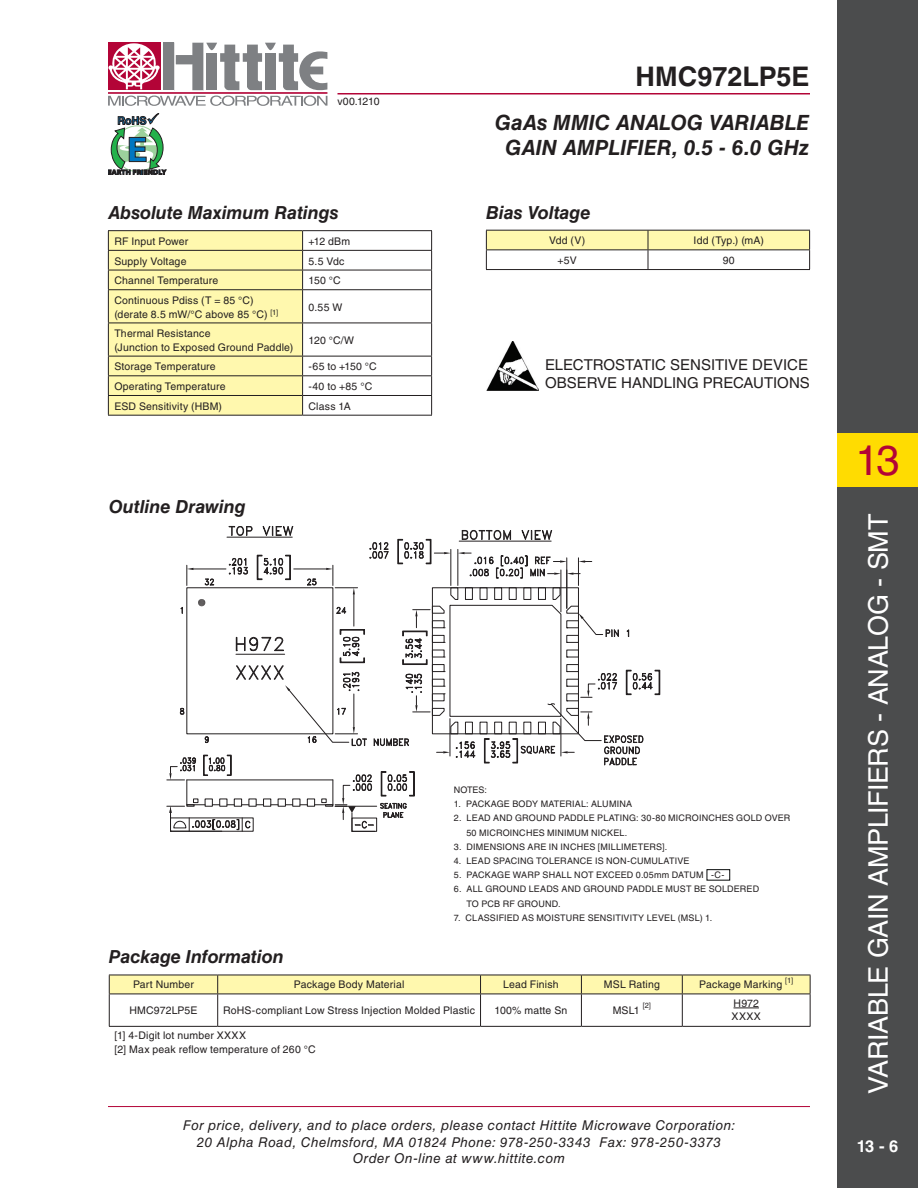
<style>
.page{position:relative;width:918px;height:1188px;background:#fff}
.page>*{position:absolute;margin:0;border:0;box-sizing:border-box;transform-origin:0 0}
.t1{font:42px "Helvetica LT Std";color:#b30437}
.t2{font:27px "Helvetica LT Std";letter-spacing:-.01em;color:#fff}
.t3{font:700 27px "Helvetica LT Std";color:#231f20}
.t4{font:italic 700 21px/25.2px "Helvetica LT Std";letter-spacing:.005em;color:#231f20;text-align:center}
.t5{font:italic 700 18px "Helvetica LT Std";letter-spacing:-.005em;color:#231f20}
.t6{font:700 16.5px "Helvetica LT Std";color:#fff}
.t7{font:15px "Helvetica LT Std";letter-spacing:-.005em;color:#231f20}
.t8{font:italic 13.5px/16.5px "Helvetica LT Std";letter-spacing:.03em;color:#231f20;text-align:center}
.t9{font:10.5px/13.5px "Helvetica LT Std";letter-spacing:.015em;color:#231f20}
.t10{font:9px "Helvetica LT Std";letter-spacing:.02em;color:#231f20}
.t11{font:7.5px "Helvetica LT Std";color:#231f20}
</style>
<div class="page">
<hr style="left:108px;top:1106px;width:702px;height:1px;background:#b30437">
<div style="left:163px;top:43px;width:11px;height:47px;background:#7e8083"></div>
<div style="left:108px;top:43px;width:52px;height:47px;background:#b30437"></div>
<hr style="left:108px;top:92px;width:219px;height:2px;background:#b30437">
<svg style="left:176px;top:43px;width:151px;height:47px"></svg>
<svg style="left:108px;top:96px;width:219px;height:10px"></svg>
<svg style="left:108px;top:43px;width:52px;height:46px"></svg>
<hr style="left:338px;top:93px;width:472px;height:1px;background:#b30437">
<svg style="left:108px;top:113px;width:58px;height:62px"></svg>
<div style="left:837px;top:0;width:81px;height:1188px;background:#4b4c4d"></div>
<div style="left:837px;top:433px;width:81px;height:54px;background:#ffdc01"></div>
<svg style="left:167px;top:525px;width:493px;height:307px"></svg>
<hr style="left:108px;top:230px;width:195px;height:1px;background:#231f20">
<hr style="left:303px;top:230px;width:129px;height:1px;background:#231f20">
<hr style="left:303px;top:250px;width:129px;height:1px;background:#231f20">
<hr style="left:303px;top:270px;width:129px;height:1px;background:#231f20">
<svg style="left:431px;top:231px;width:1px;height:58px"></svg>
<hr style="left:303px;top:289px;width:129px;height:1px;background:#231f20">
<hr style="left:431px;top:290px;width:1px;height:33px;background:#231f20">
<hr style="left:303px;top:323px;width:129px;height:1px;background:#231f20">
<hr style="left:431px;top:323px;width:1px;height:33px;background:#231f20">
<hr style="left:303px;top:356px;width:129px;height:1px;background:#231f20">
<hr style="left:303px;top:375px;width:129px;height:1px;background:#231f20">
<svg style="left:108px;top:231px;width:195px;height:184px;background:#f5eea7"></svg>
<svg style="left:431px;top:356px;width:1px;height:59px"></svg>
<hr style="left:108px;top:395px;width:195px;height:1px;background:#231f20">
<hr style="left:108px;top:415px;width:195px;height:1px;background:#231f20">
<hr style="left:303px;top:395px;width:129px;height:1px;background:#231f20">
<hr style="left:303px;top:415px;width:129px;height:1px;background:#231f20">
<img style="left:486px;top:341px;width:52px;height:50px">
<svg style="left:486px;top:230px;width:324px;height:39px"></svg>
<hr style="left:486px;top:269px;width:162px;height:1px;background:#231f20">
<hr style="left:648px;top:269px;width:162px;height:1px;background:#231f20">
<div style="left:707px;top:869px;width:23px;height:12px;border:1px solid #070909"></div>
<svg style="left:109px;top:975px;width:702px;height:19px;background:#f0e9a4"></svg>
<hr style="left:109px;top:994px;width:109px;height:1px;background:#231f20">
<hr style="left:109px;top:994px;width:1px;height:32px;background:#231f20">
<hr style="left:218px;top:994px;width:263px;height:1px;background:#231f20">
<hr style="left:217px;top:994px;width:1px;height:32px;background:#231f20">
<hr style="left:481px;top:994px;width:100px;height:1px;background:#231f20">
<hr style="left:480px;top:994px;width:1px;height:32px;background:#231f20">
<hr style="left:581px;top:994px;width:101px;height:1px;background:#231f20">
<hr style="left:581px;top:994px;width:1px;height:32px;background:#231f20">
<hr style="left:682px;top:994px;width:129px;height:1px;background:#231f20">
<hr style="left:682px;top:994px;width:1px;height:32px;background:#231f20">
<hr style="left:810px;top:994px;width:1px;height:32px;background:#231f20">
<hr style="left:109px;top:1026px;width:109px;height:1px;background:#231f20">
<hr style="left:218px;top:1026px;width:263px;height:1px;background:#231f20">
<hr style="left:481px;top:1026px;width:100px;height:1px;background:#231f20">
<hr style="left:581px;top:1026px;width:101px;height:1px;background:#231f20">
<hr style="left:682px;top:1026px;width:129px;height:1px;background:#231f20">
<svg style="left:734px;top:1008px;width:25px;height:1px"></svg>
<p class="t9" style="left:337px;top:94px;width:44px">v00.1210</p>
<h3 class="t5" style="left:108px;top:202px;width:232px">Absolute Maximum Ratings</h3>
<p class="t9" style="left:114px;top:235px;width:76px">RF I nput Power</p>
<p class="t9" style="left:309px;top:235px;width:43px">+12 dBm</p>
<p class="t9" style="left:114px;top:254px;width:74px">Supply Voltage</p>
<p class="t9" style="left:309px;top:254px;width:37px">5.5 Vdc</p>
<p class="t9" style="left:114px;top:274px;width:105px">Channel Temperature</p>
<p class="t9" style="left:309px;top:274px;width:34px">150 °C</p>
<p class="t9" style="left:114px;top:294px;width:165px">Continuous Pdiss (T = 85 °C) (derate 8.5 mW/°C above 85 °C) <sup>[1]</sup></p>
<p class="t9" style="left:309px;top:300px;width:35px">0.55 W</p>
<p class="t9" style="left:114px;top:327px;width:181px">Thermal Resistance<br>(Junction to Exposed Ground Paddle)</p>
<p class="t9" style="left:309px;top:334px;width:47px">120 °C/W</p>
<p class="t9" style="left:114px;top:360px;width:103px">Storage Temperature</p>
<p class="t9" style="left:309px;top:360px;width:70px">-65 to +150 °C</p>
<p class="t9" style="left:114px;top:380px;width:113px">Operating Temperature</p>
<p class="t9" style="left:309px;top:380px;width:65px">-40 to +85 °C</p>
<p class="t9" style="left:114px;top:399px;width:109px">ES D Sensitivity (HBM)</p>
<p class="t9" style="left:309px;top:399px;width:44px">Class 1A</p>
<h3 class="t5" style="left:109px;top:496px;width:138px">Outline Drawing</h3>
<h2 class="t3" style="left:636px;top:60px;width:175px">HMC972LP5E</h2>
<h3 class="t4" style="left:495px;top:109px;width:316px">GaAs MMIC ANALOG VARIABLE<br>GAIN AMPLIFIER, 0.5 - 6.0 GHz</h3>
<h3 class="t5" style="left:486px;top:201px;width:106px">Bias Voltage</h3>
<p class="t9" style="left:549px;top:234px;width:38px">Vdd (V)</p>
<p class="t9" style="left:694px;top:234px;width:72px">I dd (Typ.) (mA)</p>
<p class="t9" style="left:558px;top:254px;width:21px">+5V</p>
<p class="t9" style="left:723px;top:254px;width:14px">90</p>
<h3 class="t7" style="left:545px;top:356px;width:10px">ELE</h3>
<h3 class="t7" style="left:573px;top:356px;width:107px">CTROSTATI C SENSI</h3>
<h3 class="t7" style="left:715px;top:356px;width:92px">TIVE DEVI CE</h3>
<h3 class="t7" style="left:545px;top:374px;width:23px">OBSER</h3>
<h3 class="t7" style="left:597px;top:374px;width:76px">VE HAN DLING</h3>
<h3 class="t7" style="left:703px;top:374px;width:11px">PRE</h3>
<h3 class="t7" style="left:733px;top:374px;width:67px">CAUTI ONS</h3>
<h3 class="t5" style="left:109px;top:946px;width:176px">Package Information</h3>
<p class="t10" style="left:454px;top:784px;width:35px">NOTES:</p>
<p class="t10" style="left:454px;top:799px;width:45px">1. PACKAGE</p>
<p class="t10" style="left:512px;top:799px;width:54px">BODY MATERIAL</p>
<p class="t10" style="left:586px;top:799px;width:30px">: ALUMINA</p>
<p class="t10" style="left:454px;top:813px;width:20px">2. LEA</p>
<p class="t10" style="left:484px;top:813px;width:120px">D AN D GROUND PADDLE PLA</p>
<p class="t10" style="left:614px;top:813px;width:12px">TING</p>
<p class="t10" style="left:636px;top:813px;width:149px">: 30-80 MICROINCHES GOLD OVER</p>
<p class="t10" style="left:466px;top:827px;width:87px">50 MICROINCHES MINIM</p>
<p class="t10" style="left:575px;top:827px;width:54px">UM NICKEL.</p>
<p class="t10" style="left:454px;top:841px;width:26px">3. DIMENSI</p>
<p class="t10" style="left:505px;top:841px;width:30px">ONS ARE</p>
<p class="t10" style="left:549px;top:841px;width:58px">IN INCHES [MILLIME</p>
<p class="t10" style="left:638px;top:841px;width:13px">TERS</p>
<p class="t10" style="left:662px;top:841px;width:7px">].</p>
<p class="t10" style="left:454px;top:856px;width:20px">4. LEA</p>
<p class="t10" style="left:484px;top:856px;width:16px">D SPA</p>
<p class="t10" style="left:511px;top:856px;width:13px">CING</p>
<p class="t10" style="left:536px;top:856px;width:20px">TOLERAN</p>
<p class="t10" style="left:580px;top:856px;width:110px">CE IS NON-CUMULATIVE</p>
<p class="t10" style="left:454px;top:870px;width:45px">5. PACKAGE</p>
<p class="t10" style="left:513px;top:870px;width:16px">WARP</p>
<p class="t10" style="left:543px;top:870px;width:20px">SHALL</p>
<p class="t10" style="left:574px;top:870px;width:152px">NOT EXCEED 0.05mm DATUM -C-</p>
<p class="t10" style="left:454px;top:884px;width:20px">6. ALL</p>
<p class="t10" style="left:485px;top:884px;width:50px">GROUND LEA</p>
<p class="t10" style="left:546px;top:884px;width:195px">DS AN D GROUND PADDLE MUST BE SOLDERE</p>
<p class="t10" style="left:753px;top:884px;width:8px">D</p>
<p class="t10" style="left:466px;top:898px;width:96px">TO PCB RF GROUND.</p>
<p class="t10" style="left:454px;top:913px;width:25px">7. CLASSIFIE</p>
<p class="t10" style="left:513px;top:913px;width:82px">D AS MOISTURE SENSI</p>
<p class="t10" style="left:615px;top:913px;width:73px">TIVITY LEVEL (MSL</p>
<p class="t10" style="left:700px;top:913px;width:14px">) 1.</p>
<p class="t9" style="left:133px;top:977px;width:62px">Part Number</p>
<p class="t9" style="left:294px;top:977px;width:112px">Package Body Material</p>
<p class="t9" style="left:503px;top:977px;width:57px">Lead Finish</p>
<p class="t9" style="left:604px;top:977px;width:9px">MSL</p>
<p class="t9" style="left:629px;top:977px;width:33px">Rating</p>
<p class="t9" style="left:699px;top:977px;width:95px">Package Marking <sup>[1]</sup></p>
<p class="t9" style="left:129px;top:1003px;width:68px">HMC972LP5E</p>
<p class="t9" style="left:223px;top:1003px;width:253px">RoHS-compliant Low Stress I njection Molded Plastic</p>
<p class="t9" style="left:495px;top:1003px;width:74px">100% matte Sn</p>
<p class="t9" style="left:613px;top:1003px;width:9px">MSL</p>
<p class="t9" style="left:634px;top:1003px;width:7px">1</p>
<p class="t11" style="left:643px;top:1001px;width:10px">[2]</p>
<p class="t9" style="left:732px;top:996px;width:31px">H972<br>XXXX</p>
<p class="t9" style="left:115px;top:1029px;width:203px">[1] 4-Digit lot number XXXX<br>[2] Max peak reflow temperature of 260 °C</p>
<p class="t8" style="left:183px;top:1117px;width:554px">For price, delivery, and to place orders, please contact Hittite Microwave Corporation:<br>20 Alpha Road, Chelmsford, MA 01824 Phone: 978-250-3343 Fax: 978-250-3373<br>Order On-line at www.hittite.com</p>
<h1 class="t1" style="left:856px;top:436px;width:45px">13</h1>
<h2 class="t2" style="left:863px;top:1094px;width:582px;rotate:-90deg">variable gain amplifiers - ANALOG - SMT</h2>
<h3 class="t6" style="left:857px;top:1136px;width:43px">13 - 6</h3>
</div>
